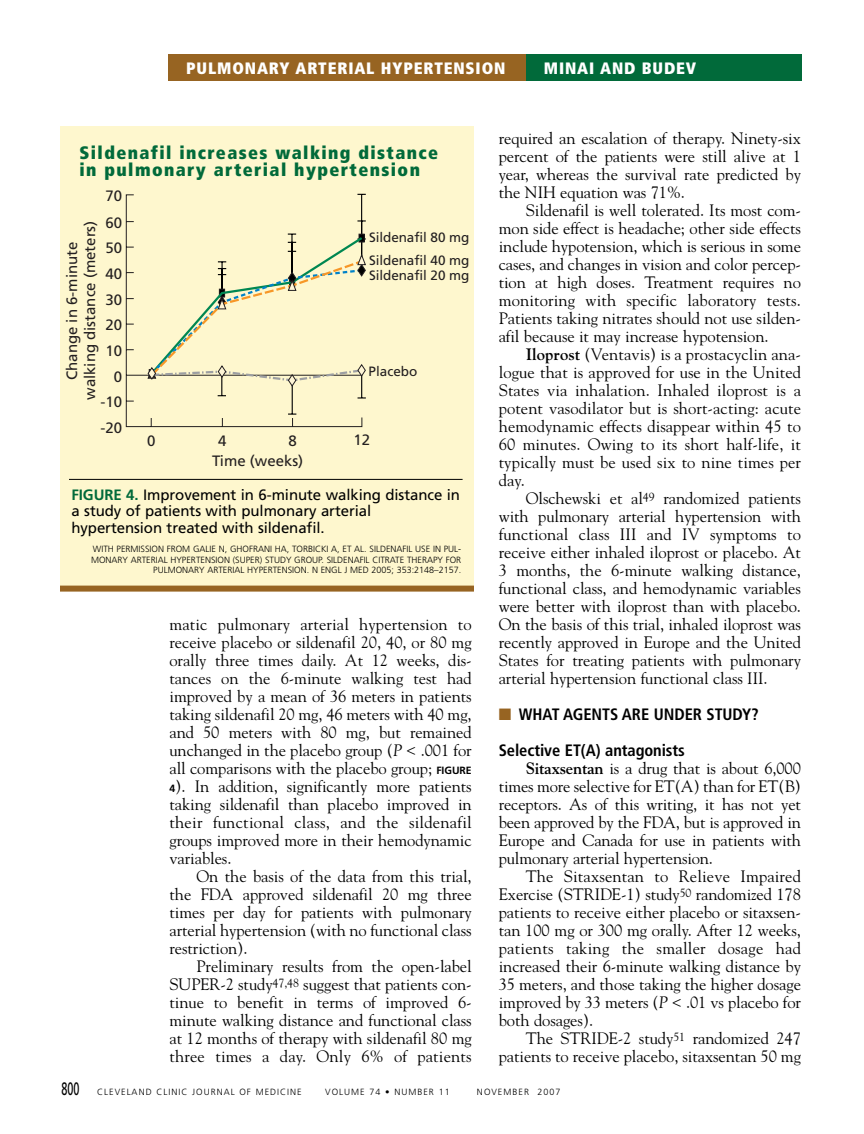
<style>
.page{position:relative;width:864px;height:1134px;background:#fff}
.page>*{position:absolute;margin:0;border:0;box-sizing:border-box;transform-origin:0 0}
.t1{font:900 condensed 18px/16.5px "Frutiger";letter-spacing:.08em;color:#016a3a}
.t2{font:16.5px/18px "Goudy";letter-spacing:-.005em;color:#000;text-align:justify}
.t3{font:700 condensed 16.5px/36px "Frutiger";letter-spacing:-.005em;color:#000}
.t4{font:900 condensed 16.5px "Frutiger";letter-spacing:.05em;color:#fff}
.t5{font:15px/16.5px "Frutiger";letter-spacing:-.005em;color:#000}
.t6{font:15px/18px "Frutiger";color:#231f20;text-align:center}
.t7{font:13.5px/22.5px "Frutiger";letter-spacing:-.005em;color:#231f20}
.t8{font:300 9px/10.8px "Frutiger";color:#000;text-align:right}
.t9{font:300 9px "Frutiger";letter-spacing:.11em;color:#000}
.s1{font-weight:700;color:#016a3a}
.s2{font-style:italic}
.s3{font-family:"Frutiger";font-weight:700;font-size:10.5px}
.s4{font-weight:700}
.s5{color:#976422}
.s6{font-weight:400;font-size:18px}
</style>
<div class="page">
<div style="left:524px;top:54px;width:278px;height:27px;background:#016a3a"></div>
<div style="left:168px;top:54px;width:358px;height:27px;background:#976422"></div>
<div style="left:60px;top:126px;width:414px;height:463px;background:#fef7ce"></div>
<svg style="left:126px;top:194px;width:237px;height:233px"></svg>
<svg style="left:357px;top:220px;width:9px;height:2px"></svg>
<hr style="left:361px;top:194px;width:1px;height:47px;background:#000">
<hr style="left:292px;top:379px;width:1px;height:35px;background:#000">
<svg style="left:147px;top:234px;width:219px;height:165px"></svg>
<hr style="left:69px;top:479px;width:394px;height:1px;background:#000">
<div style="left:60px;top:586px;width:414px;height:6px;background:#976422"></div>
<p class="t4" style="left:186px;top:61px;width:321px">PULMONARY ARTERIAL HYPERTENSION</p>
<p class="t4" style="left:544px;top:61px;width:154px">MINAI AND BUDEV</p>
<p class="t1" style="left:80px;top:146px;width:360px">Sildenafil increases walking distance in pulmonary arterial hypertension</p>
<p class="t6" style="left:106px;top:188px;width:18px">70</p>
<p class="t6" style="left:106px;top:215px;width:18px">60</p>
<p class="t6" style="left:64px;top:400px;width:181px;rotate:-90deg">Change in 6-minute walking distance (meters)</p>
<p class="t7" style="left:369px;top:227px;width:102px">Sildenafil 80 mg<br>Sildenafil 40 mg</p>
<p class="t7" style="left:369px;top:265px;width:102px">Sildenafil 20 mg</p>
<p class="t6" style="left:106px;top:240px;width:18px">50</p>
<p class="t6" style="left:106px;top:266px;width:18px">40</p>
<p class="t6" style="left:106px;top:292px;width:18px">30</p>
<p class="t6" style="left:106px;top:317px;width:18px">20</p>
<p class="t6" style="left:106px;top:343px;width:18px">10</p>
<p class="t6" style="left:114px;top:369px;width:10px">0</p>
<p class="t7" style="left:369px;top:361px;width:50px">Placebo</p>
<p class="t6" style="left:101px;top:394px;width:23px">-10</p>
<p class="t6" style="left:101px;top:420px;width:23px">-20</p>
<p class="t6" style="left:147px;top:433px;width:10px">0</p>
<p class="t6" style="left:218px;top:433px;width:10px">4</p>
<p class="t6" style="left:288px;top:433px;width:10px">8</p>
<p class="t6" style="left:354px;top:432px;width:18px">12</p>
<p class="t6" style="left:212px;top:453px;width:93px">Time (weeks)</p>
<p class="t5" style="left:72px;top:488px;width:390px"><span class="s1">FIGURE 4.</span> Improvement in 6-minute walking distance in a study of patients with pulmonary arterial hypertension treated with sildenafil.</p>
<p class="t8" style="left:91px;top:544px;width:372px">WITH PERMISSION FROM GALIE N, GHOFRANI HA, TORBICKI A, ET AL. SILDENAFIL USE IN PUL-<br>MONARY ARTERIAL HYPERTENSION (SUPER) STUDY GROUP. SILDENAFIL CITRATE THERAPY FOR<br>PULMONARY ARTERIAL HYPERTENSION. N ENGL J MED 2005; 353:2148–2157.</p>
<p class="t2" style="left:169px;top:617px;width:304px">matic pulmonary arterial hypertension to receive placebo or sildenafil 20, 40, or 80 mg orally three times daily. At 12 weeks, dis&shy;tances on the 6-minute walking test had improved by a mean of 36 meters in patients taking sildenafil 20 mg, 46 meters with 40 mg, and 50 meters with 80 mg, but remained unchanged in the placebo group (<span class="s2">P</span> &lt; .001 for all comparisons with the placebo group; <span class="s3">FIGURE 4</span>). In addition, significantly more patients taking sildenafil than placebo improved in their functional class, and the sildenafil groups improved more in their hemodynamic variables.</p>
<p class="t2" style="left:170px;top:869px;width:304px;text-indent:27px">On the basis of the data from this trial, the FDA approved sildenafil 20 mg three times per day for patients with pulmonary arterial hypertension (with no functional class restriction).</p>
<p class="t2" style="left:170px;top:959px;width:304px;text-indent:27px">Preliminary results from the open-label SUPER-2 study<sup>47,48</sup> suggest that patients con&shy;tinue to benefit in terms of improved 6- minute walking distance and functional class at 12 months of therapy with sildenafil 80 mg three times a day. Only 6% of patients</p>
<p class="t2" style="left:499px;top:131px;width:304px">required an escalation of therapy. Ninety-six percent of the patients were still alive at 1 year, whereas the survival rate predicted by the NIH equation was 71%.</p>
<p class="t2" style="left:499px;top:203px;width:304px;text-indent:27px">Sildenafil is well tolerated. Its most com&shy;mon side effect is headache; other side effects include hypotension, which is serious in some cases, and changes in vision and color percep&shy;tion at high doses. Treatment requires no monitoring with specific laboratory tests.<br>Patients taking nitrates should not use silden&shy;afil because it may increase hypotension.</p>
<p class="t2" style="left:499px;top:347px;width:304px;text-indent:27px"><span class="s4">Iloprost</span> (Ventavis) is a prostacyclin ana&shy;logue that is approved for use in the United States via inhalation. Inhaled iloprost is a potent vasodilator but is short-acting: acute hemodynamic effects disappear within 45 to 60 minutes. Owing to its short half-life, it typically must be used six to nine times per day.</p>
<p class="t2" style="left:499px;top:491px;width:304px;text-indent:27px">Olschewski et al<sup>49</sup> randomized patients with pulmonary arterial hypertension with functional class III and IV symptoms to receive either inhaled iloprost or placebo. At 3 months, the 6-minute walking distance, functional class, and hemodynamic variables were better with iloprost than with placebo.<br>On the basis of this trial, inhaled iloprost was recently approved in Europe and the United States for treating patients with pulmonary arterial hypertension functional class III.</p>
<p class="t3" style="left:499px;top:698px;width:261px"><span class="s5">■</span> WHAT AGENTS ARE UNDER STUDY?<br>Selective ET(A) antagonists</p>
<p class="t2" style="left:499px;top:761px;width:304px;text-indent:27px"><span class="s4">Sitaxsentan</span> is a drug that is about 6,000 times more selective for ET(A) than for ET(B) receptors. As of this writing, it has not yet been approved by the FDA, but is approved in Europe and Canada for use in patients with pulmonary arterial hypertension.</p>
<p class="t2" style="left:499px;top:869px;width:304px;text-indent:27px">The Sitaxsentan to Relieve Impaired Exercise (STRIDE-1) study<sup>50</sup> randomized 178 patients to receive either placebo or sitaxsen&shy;tan 100 mg or 300 mg orally. After 12 weeks, patients taking the smaller dosage had increased their 6-minute walking distance by 35 meters, and those taking the higher dosage improved by 33 meters (<span class="s2">P</span> &lt; .01 vs placebo for both dosages).</p>
<p class="t2" style="left:499px;top:1031px;width:304px;text-align:right">The STRIDE-2 study<sup>51</sup> randomized 247 patients to receive placebo, sitaxsentan 50 mg</p>
<p class="t9" style="left:62px;top:1088px;width:242px"><span class="s6">800</span> CLEVELAND CLINIC JOURNAL OF MEDICINE</p>
<p class="t9" style="left:325px;top:1088px;width:126px">VOLUME 74 • NUMBER 11</p>
<p class="t9" style="left:477px;top:1088px;width:85px">NOVEMBER 2007</p>
</div>
